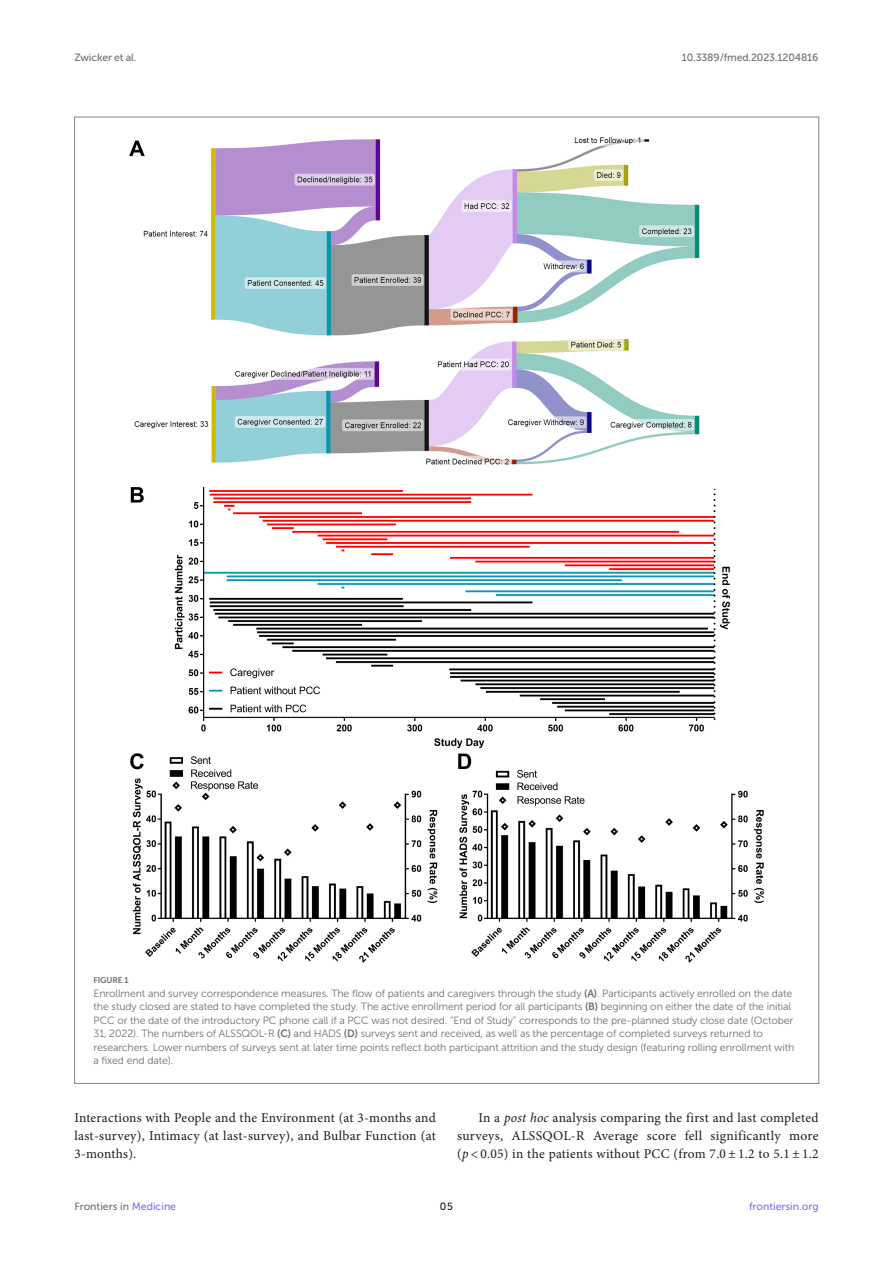
<style>
.page{position:relative;width:893px;height:1263px;background:#fff}
.page>*{position:absolute;margin:0;border:0;box-sizing:border-box;transform-origin:0 0}
.TEXT{font:13.5px/18px "Minion Pro";letter-spacing:.02em;color:#1b1c1b;text-align:justify}
.FIG_LEG{font:10.5px/13.5px "Museo Sans 300";letter-spacing:-.01em;color:#706f70}
.t1{font:10.5px "Museo Sans 500";letter-spacing:-.015em;color:#706f70}
.t2{font:10.5px "Museo Sans 500";color:#856df0}
.t3{font:10.5px "Museo Sans 500";color:#1b1c1b}
.FIG_HD{font:8.25px "Museo Sans 700";letter-spacing:-.01em;color:#706f70}
.s1{font-family:"Museo Sans 700"}
.s2{font-style:italic}
.s3{color:#856df0}
</style>
<div class="page">
<img style="left:129px;top:137px;width:635px;height:826px">
<p class="t1" style="left:74px;top:51px;width:64px">Zwicker et al.</p>
<p class="t1" style="left:682px;top:51px;width:138px">10.3389/fmed.2023.1204816</p>
<p class="FIG_HD" style="left:94px;top:976px;width:37px">FIGURE 1</p>
<p class="FIG_LEG" style="left:94px;top:987px;width:702px">Enrollment and survey correspondence measures. The flow of patients and caregivers through the study <span class="s1">(A)</span>. Participants actively enrolled on the date the study closed are stated to have completed the study. The active enrollment period for all participants <span class="s1">(B)</span> beginning on either the date of the initial PCC or the date of the introductory PC phone call if a PCC was not desired. “End of Study” corresponds to the pre-planned study close date (October 31, 2022). The numbers of ALSSQOL-R <span class="s1">(C)</span> and HADS <span class="s1">(D)</span> surveys sent and received, as well as the percentage of completed surveys returned to researchers. Lower numbers of surveys sent at later time points reflect both participant attrition and the study design (featuring rolling enrollment with a fixed end date).</p>
<p class="TEXT" style="left:74px;top:1109px;width:363px">Interactions with People and the Environment (at 3-months and last-survey), Intimacy (at last-survey), and Bulbar Function (at 3-months).</p>
<p class="TEXT" style="left:457px;top:1109px;width:363px;text-indent:21px">In a <span class="s2">post hoc</span> analysis comparing the first and last completed surveys, ALSSQOL-R Average score fell significantly more (<span class="s2">p</span> &lt; 0.05) in the patients without PCC (from 7.0 ± 1.2 to 5.1 ± 1.2</p>
<p class="t1" style="left:74px;top:1200px;width:103px">Frontiers in <span class="s3">Medicine</span></p>
<p class="t3" style="left:440px;top:1200px;width:14px">05</p>
<p class="t2" style="left:749px;top:1200px;width:71px">frontiersin.org</p>
</div>
